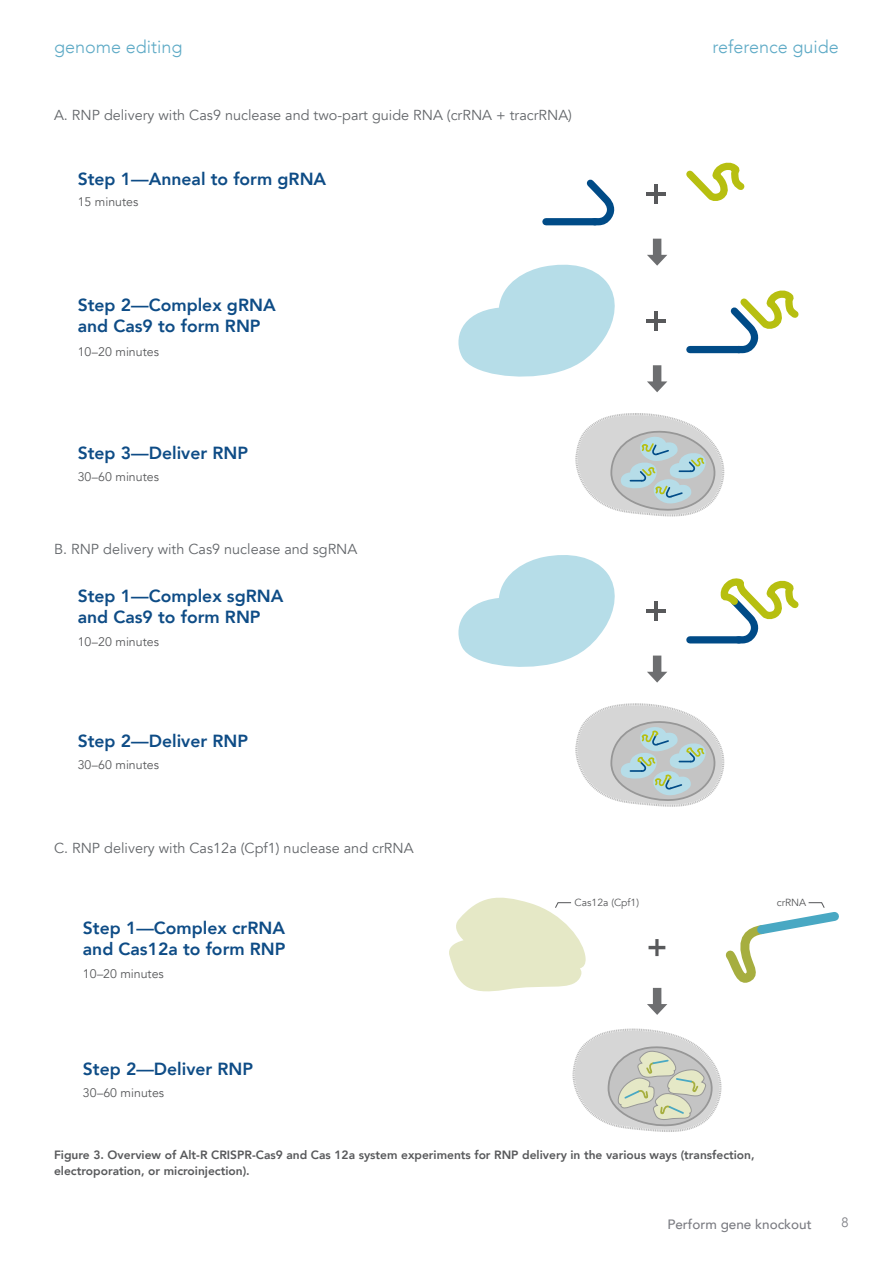
<style>
.page{position:relative;width:893px;height:1263px;background:#fff}
.page>*{position:absolute;margin:0;border:0;box-sizing:border-box;transform-origin:0 0}
.t1{font:800 30.9px "Avenir";color:#58595b}
.t2{font:300 18px "Avenir";color:#5eaac6}
.t3{font:800 17.55px/21px "Avenir";color:#0e4c86}
.t4{font:14.4px "Avenir";color:#63666a}
.t5{font:500 13.5px "Avenir";color:#7b7c82}
.t6{font:300 13.5px "Avenir";color:#7b7c82}
.t7{font:12.3px "Avenir";color:#58595b}
.t8{font:800 12px/16.5px "Avenir";color:#58595b}
.t9{font:10.35px "Avenir";color:#58595b}
</style>
<div class="page">
<hr style="left:654px;top:184px;width:3px;height:20px;background:#58595b">
<hr style="left:646px;top:192px;width:19px;height:4px;background:#58595b">
<hr style="left:654px;top:311px;width:3px;height:19px;background:#58595b">
<hr style="left:646px;top:319px;width:19px;height:3px;background:#58595b">
<svg style="left:647px;top:239px;width:20px;height:27px"></svg>
<svg style="left:647px;top:365px;width:20px;height:27px"></svg>
<svg style="left:575px;top:413px;width:150px;height:103px"></svg>
<svg style="left:458px;top:264px;width:157px;height:113px"></svg>
<div style="left:690px;top:346px;width:49px;height:7px;background:#004b87"></div>
<svg style="left:727px;top:290px;width:72px;height:64px"></svg>
<div style="left:546px;top:218px;width:49px;height:7px;background:#004b87"></div>
<svg style="left:583px;top:179px;width:32px;height:47px"></svg>
<svg style="left:686px;top:162px;width:59px;height:36px"></svg>
<hr style="left:654px;top:601px;width:3px;height:20px;background:#58595b">
<hr style="left:646px;top:609px;width:19px;height:3px;background:#58595b">
<svg style="left:647px;top:655px;width:20px;height:28px"></svg>
<svg style="left:458px;top:555px;width:157px;height:112px"></svg>
<div style="left:690px;top:636px;width:49px;height:7px;background:#004b87"></div>
<svg style="left:714px;top:578px;width:85px;height:66px"></svg>
<svg style="left:575px;top:703px;width:150px;height:104px"></svg>
<svg style="left:647px;top:988px;width:20px;height:27px"></svg>
<svg style="left:449px;top:897px;width:137px;height:95px"></svg>
<svg style="left:725px;top:902px;width:114px;height:81px"></svg>
<svg style="left:572px;top:1028px;width:150px;height:104px"></svg>
<p class="t2" style="left:54px;top:36px;width:130px">genome editing</p>
<p class="t2" style="left:713px;top:36px;width:128px">reference guide</p>
<p class="t4" style="left:54px;top:107px;width:519px">A. RNP delivery with Cas9 nuclease and two-part guide RNA (crRNA + tracrRNA)</p>
<p class="t3" style="left:78px;top:168px;width:250px">Step 1—Anneal to form gRNA</p>
<p class="t7" style="left:78px;top:195px;width:62px">15 minutes</p>
<p class="t3" style="left:78px;top:295px;width:199px">Step 2—Complex gRNA and Cas9 to form RNP</p>
<p class="t7" style="left:78px;top:345px;width:83px">10–20 minutes</p>
<p class="t3" style="left:78px;top:442px;width:172px">Step 3—Deliver RNP</p>
<p class="t7" style="left:78px;top:469px;width:83px">30–60 minutes</p>
<p class="t4" style="left:54px;top:541px;width:305px">B. RNP delivery with Cas9 nuclease and sgRNA</p>
<p class="t3" style="left:78px;top:585px;width:207px">Step 1—Complex sgRNA and Cas9 to form RNP</p>
<p class="t7" style="left:78px;top:634px;width:83px">10–20 minutes</p>
<p class="t3" style="left:78px;top:731px;width:172px">Step 2—Deliver RNP</p>
<p class="t7" style="left:78px;top:758px;width:83px">30–60 minutes</p>
<p class="t4" style="left:54px;top:840px;width:361px">C. RNP delivery with Cas12a (Cpf1) nuclease and crRNA</p>
<p class="t3" style="left:83px;top:917px;width:204px">Step 1—Complex crRNA and Cas12a to form RNP</p>
<p class="t7" style="left:83px;top:966px;width:83px">10–20 minutes</p>
<p class="t3" style="left:83px;top:1059px;width:172px">Step 2—Deliver RNP</p>
<p class="t7" style="left:83px;top:1086px;width:83px">30–60 minutes</p>
<p class="t9" style="left:575px;top:896px;width:66px">Cas12a (Cpf1)</p>
<p class="t9" style="left:777px;top:896px;width:31px">crRNA</p>
<h1 class="t1" style="left:647px;top:922px;width:22px">+</h1>
<p class="t8" style="left:54px;top:1146px;width:702px">Figure 3. Overview of Alt-R CRISPR-Cas9 and Cas 12a system experiments for RNP delivery in the various ways (transfection, electroporation, or microinjection).</p>
<p class="t5" style="left:667px;top:1212px;width:146px">Perform gene knockout</p>
<p class="t6" style="left:841px;top:1214px;width:9px">8</p>
</div>
